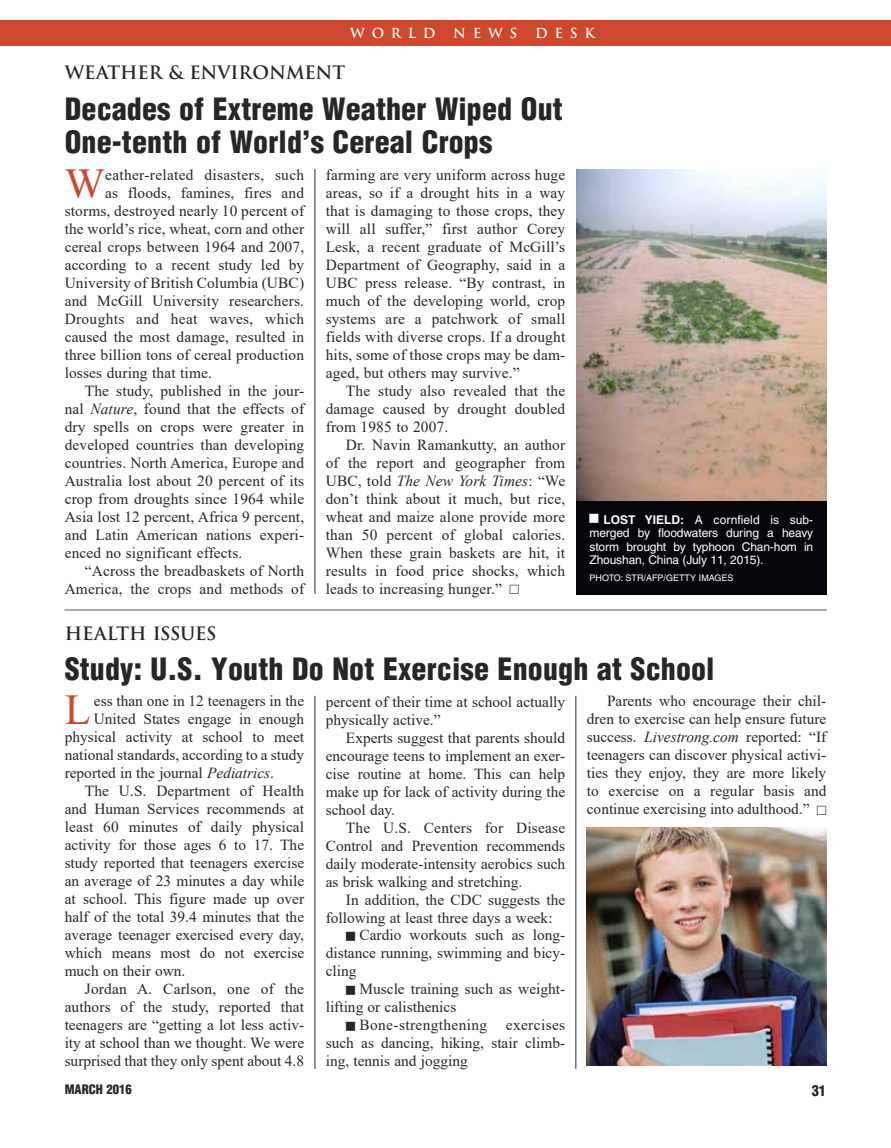
<style>
.page{position:relative;width:891px;height:1148px;background:#fff}
.page>*{position:absolute;margin:0;border:0;box-sizing:border-box;transform-origin:0 0}
.t1{font:42.6px "Times New Roman";color:#cd482c}
.t2{font:900 condensed 30px/33px "Helvetica";letter-spacing:.005em;color:#282526}
.t3{font:600 18px "Trajan Pro 3";color:#282526}
.t4{font:15.3px/18px "Times New Roman";letter-spacing:.01em;color:#282526;text-align:justify}
.t5{font:900 condensed 14.7px "Helvetica";color:#282526}
.t6{font:700 13.5px "Trajan Pro";letter-spacing:.5em;color:#fff}
.t7{font:900 condensed 12.75px "Helvetica";color:#282526}
.t8{font:12px/13.5px "Helvetica";letter-spacing:-.01em;color:#fff;text-align:justify}
.t9{font:9px "Helvetica";color:#fff}
.s1{font-style:italic}
.s2{font-weight:700}
</style>
<div class="page">
<div style="left:0;top:20px;width:891px;height:25px;background:#cd482c"></div>
<img style="left:587px;top:827px;width:239px;height:238px">
<hr style="left:576px;top:696px;width:1px;height:372px;background:#282526">
<hr style="left:315px;top:169px;width:1px;height:425px;background:#282526">
<hr style="left:315px;top:696px;width:1px;height:372px;background:#282526">
<hr style="left:65px;top:609px;width:762px;height:1px;background:#575759">
<img style="left:576px;top:169px;width:251px;height:332px">
<div style="left:576px;top:501px;width:251px;height:93px;background:#07070b"></div>
<p class="t6" style="left:350px;top:24px;width:87px">WORLD</p>
<p class="t6" style="left:453px;top:24px;width:66px">NEWS</p>
<p class="t6" style="left:535px;top:24px;width:61px">DESK</p>
<p class="t3" style="left:65px;top:60px;width:282px">WEATHER &amp; ENVIRONMENT</p>
<h2 class="t2" style="left:65px;top:92px;width:500px">Decades of Extreme Weather Wiped Out<br>One-tenth of World’s Cereal Crops</h2>
<h1 class="t1" style="left:65px;top:153px;width:42px">W</h1>
<p class="t4" style="left:105px;top:165px;width:200px">eather-related disasters, such</p>
<p class="t4" style="left:105px;top:183px;width:200px">as floods, famines, fires and</p>
<p class="t4" style="left:65px;top:201px;width:241px">storms, destroyed nearly 10 percent of</p>
<p class="t4" style="left:65px;top:219px;width:241px">the world’s rice, wheat, corn and other</p>
<p class="t4" style="left:65px;top:237px;width:241px">cereal crops between 1964 and 2007,</p>
<p class="t4" style="left:65px;top:255px;width:241px">according to a recent study led by</p>
<p class="t4" style="left:65px;top:273px;width:241px">University of British Columbia (UBC)</p>
<p class="t4" style="left:65px;top:291px;width:241px">and McGill University researchers.</p>
<p class="t4" style="left:65px;top:309px;width:241px">Droughts and heat waves, which</p>
<p class="t4" style="left:65px;top:327px;width:241px">caused the most damage, resulted in</p>
<p class="t4" style="left:65px;top:345px;width:241px">three billion tons of cereal production</p>
<p class="t4" style="left:65px;top:363px;width:149px">losses during that time.</p>
<p class="t4" style="left:85px;top:381px;width:221px">The study, published in the jour-</p>
<p class="t4" style="left:65px;top:399px;width:241px">nal <span class="s1">Nature</span>, found that the effects of</p>
<p class="t4" style="left:65px;top:417px;width:241px">dry spells on crops were greater in</p>
<p class="t4" style="left:65px;top:435px;width:241px">developed countries than developing</p>
<p class="t4" style="left:65px;top:453px;width:241px">countries. North America, Europe and</p>
<p class="t4" style="left:65px;top:471px;width:241px">Australia lost about 20 percent of its</p>
<p class="t4" style="left:65px;top:489px;width:241px">crop from droughts since 1964 while</p>
<p class="t4" style="left:65px;top:507px;width:241px">Asia lost 12 percent, Africa 9 percent,</p>
<p class="t4" style="left:65px;top:525px;width:241px">and Latin American nations experi-</p>
<p class="t4" style="left:65px;top:543px;width:179px">enced no significant effects.</p>
<p class="t4" style="left:85px;top:561px;width:221px">“Across the breadbaskets of North</p>
<p class="t4" style="left:65px;top:579px;width:241px">America, the crops and methods of</p>
<p class="t3" style="left:65px;top:620px;width:153px">HEALTH ISSUES</p>
<p class="t4" style="left:326px;top:165px;width:241px">farming are very uniform across huge areas, so if a drought hits in a way that is damaging to those crops, they will all suffer,” first author Corey Lesk, a recent graduate of McGill’s Department of Geography, said in a UBC press release. “By contrast, in much of the developing world, crop systems are a patchwork of small fields with diverse crops. If a drought hits, some of those crops may be dam&shy;aged, but others may survive.”</p>
<p class="t4" style="left:326px;top:381px;width:241px;text-indent:20px">The study also revealed that the damage caused by drought doubled from 1985 to 2007.</p>
<p class="t4" style="left:326px;top:435px;width:241px;text-indent:20px">Dr. Navin Ramankutty, an author of the report and geographer from UBC, told <span class="s1">The New York Times</span>: “We don’t think about it much, but rice, wheat and maize alone provide more than 50 percent of global calories.<br>When these grain baskets are hit, it results in food price shocks, which leads to increasing hunger.”</p>
<p class="t8" style="left:590px;top:512px;width:225px;text-indent:14px"><span class="s2">LOST YIELD:</span> A cornfield is sub&shy;merged by floodwaters during a heavy storm brought by typhoon Chan-hom in Zhoushan, China (July 11, 2015).</p>
<p class="t9" style="left:590px;top:572px;width:146px">PHOTO: STR/AFP/GETTY IMAGES</p>
<h2 class="t2" style="left:65px;top:652px;width:651px">Study: U.S. Youth Do Not Exercise Enough at School</h2>
<h1 class="t1" style="left:65px;top:680px;width:27px">L</h1>
<p class="t4" style="left:94px;top:692px;width:212px">ess than one in 12 teenagers in the</p>
<p class="t4" style="left:94px;top:710px;width:212px">United States engage in enough</p>
<p class="t4" style="left:65px;top:728px;width:241px">physical activity at school to meet</p>
<p class="t4" style="left:65px;top:746px;width:241px">national standards, according to a study</p>
<p class="t4" style="left:65px;top:764px;width:211px">reported in the journal <span class="s1">Pediatrics</span>.</p>
<p class="t4" style="left:85px;top:782px;width:221px">The U.S. Department of Health</p>
<p class="t4" style="left:65px;top:800px;width:241px">and Human Services recommends at</p>
<p class="t4" style="left:65px;top:817px;width:241px">least 60 minutes of daily physical</p>
<p class="t4" style="left:65px;top:835px;width:241px">activity for those ages 6 to 17. The</p>
<p class="t4" style="left:65px;top:853px;width:241px">study reported that teenagers exercise</p>
<p class="t4" style="left:65px;top:871px;width:241px">an average of 23 minutes a day while</p>
<p class="t4" style="left:65px;top:889px;width:241px">at school. This figure made up over</p>
<p class="t4" style="left:65px;top:907px;width:241px">half of the total 39.4 minutes that the</p>
<p class="t4" style="left:65px;top:925px;width:241px">average teenager exercised every day,</p>
<p class="t4" style="left:65px;top:943px;width:241px">which means most do not exercise</p>
<p class="t4" style="left:65px;top:961px;width:122px">much on their own.</p>
<p class="t4" style="left:85px;top:979px;width:221px">Jordan A. Carlson, one of the</p>
<p class="t4" style="left:65px;top:997px;width:241px">authors of the study, reported that</p>
<p class="t4" style="left:65px;top:1015px;width:241px">teenagers are “getting a lot less activ-</p>
<p class="t4" style="left:65px;top:1033px;width:241px">ity at school than we thought. We were</p>
<p class="t4" style="left:65px;top:1051px;width:241px">surprised that they only spent about 4.8</p>
<p class="t4" style="left:326px;top:692px;width:241px">percent of their time at school actually physically active.”</p>
<p class="t4" style="left:326px;top:728px;width:241px;text-indent:20px">Experts suggest that parents should encourage teens to implement an exer&shy;cise routine at home. This can help make up for lack of activity during the school day.</p>
<p class="t4" style="left:326px;top:818px;width:241px;text-indent:20px">The U.S. Centers for Disease Control and Prevention recommends daily moderate-intensity aerobics such as brisk walking and stretching.</p>
<p class="t4" style="left:346px;top:890px;width:221px">In addition, the CDC suggests the</p>
<p class="t4" style="left:326px;top:908px;width:228px">following at least three days a week:</p>
<p class="t4" style="left:360px;top:925px;width:207px">Cardio workouts such as long-</p>
<p class="t4" style="left:326px;top:943px;width:241px">distance running, swimming and bicy-</p>
<p class="t4" style="left:326px;top:961px;width:32px">cling</p>
<p class="t4" style="left:360px;top:979px;width:207px">Muscle training such as weight-</p>
<p class="t4" style="left:326px;top:997px;width:132px">lifting or calisthenics</p>
<p class="t4" style="left:360px;top:1015px;width:207px">Bone-strengthening exercises</p>
<p class="t4" style="left:326px;top:1033px;width:241px">such as dancing, hiking, stair climb-</p>
<p class="t4" style="left:326px;top:1051px;width:144px">ing, tennis and jogging</p>
<p class="t4" style="left:587px;top:692px;width:241px;text-indent:20px">Parents who encourage their chil&shy;dren to exercise can help ensure future success. <span class="s1">Livestrong.com</span> reported: “If teenagers can discover physical activi&shy;ties they enjoy, they are more likely to exercise on a regular basis and continue exercising into adulthood.”</p>
<p class="t7" style="left:65px;top:1081px;width:69px">MARCH 2016</p>
<p class="t5" style="left:812px;top:1080px;width:16px">31</p>
</div>
